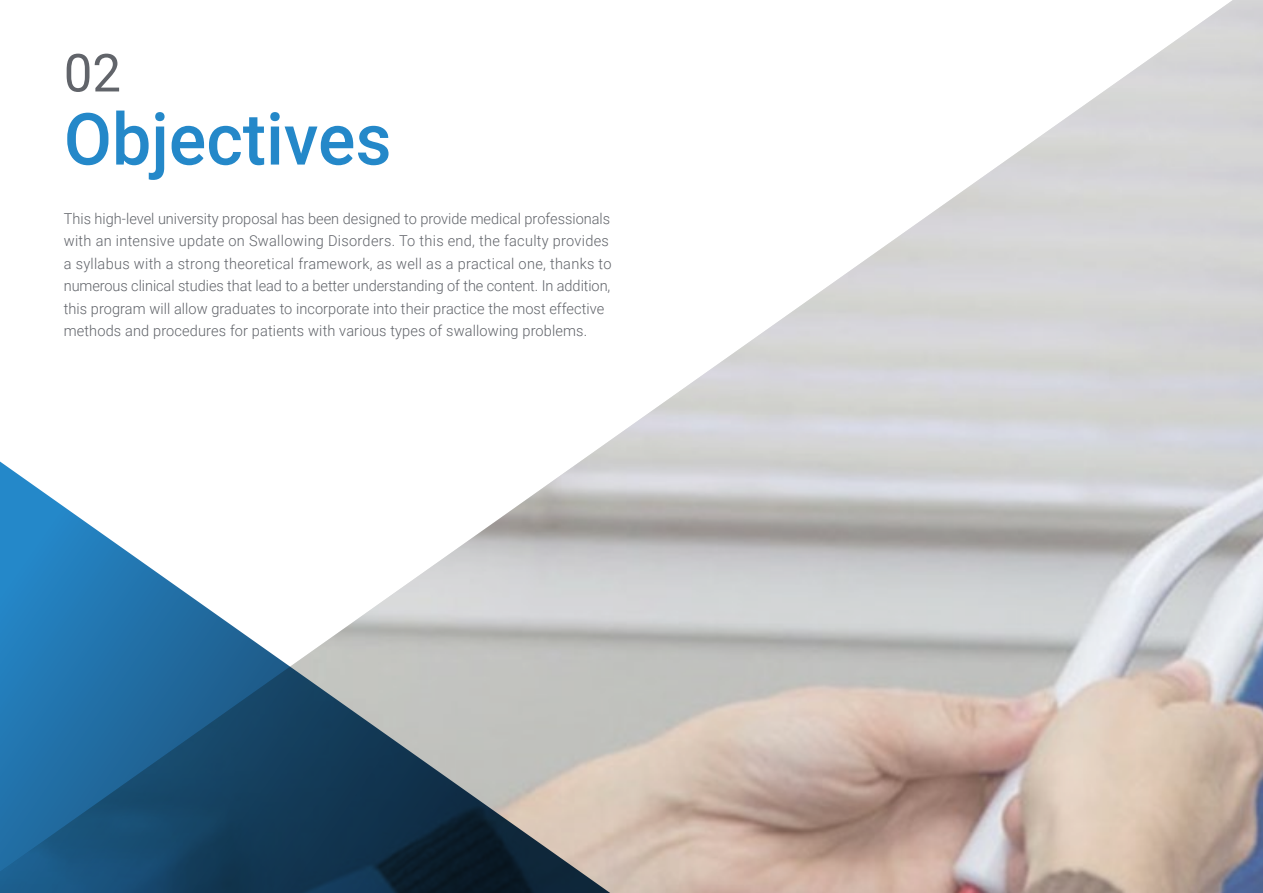
<style>
.page{position:relative;width:1263px;height:893px;background:#fff}
.page>*{position:absolute;margin:0;border:0;box-sizing:border-box;transform-origin:0 0}
.t1{font:500 72px "Roboto";color:#2488c9}
.t2{font:52.5px "Roboto";color:#61646a}
.t3{font:300 15px/22.5px "Roboto";letter-spacing:.005em;color:#61646a}
</style>
<div class="page">
<img style="left:602px;top:0;width:661px;height:893px">
<svg style="left:0;top:446px;width:640px;height:447px"></svg>
<h2 class="t2" style="left:64px;top:36px;width:59px">02</h2>
<h1 class="t1" style="left:64px;top:89px;width:329px">Objectives</h1>
<p class="t3" style="left:64px;top:207px;width:549px">This high-level university proposal has been designed to provide medical professionals with an intensive update on Swallowing Disorders. To this end, the faculty provides a syllabus with a strong theoretical framework, as well as a practical one, thanks to numerous clinical studies that lead to a better understanding of the content. In addition, this program will allow graduates to incorporate into their practice the most effective methods and procedures for patients with various types of swallowing problems.</p>
</div>
